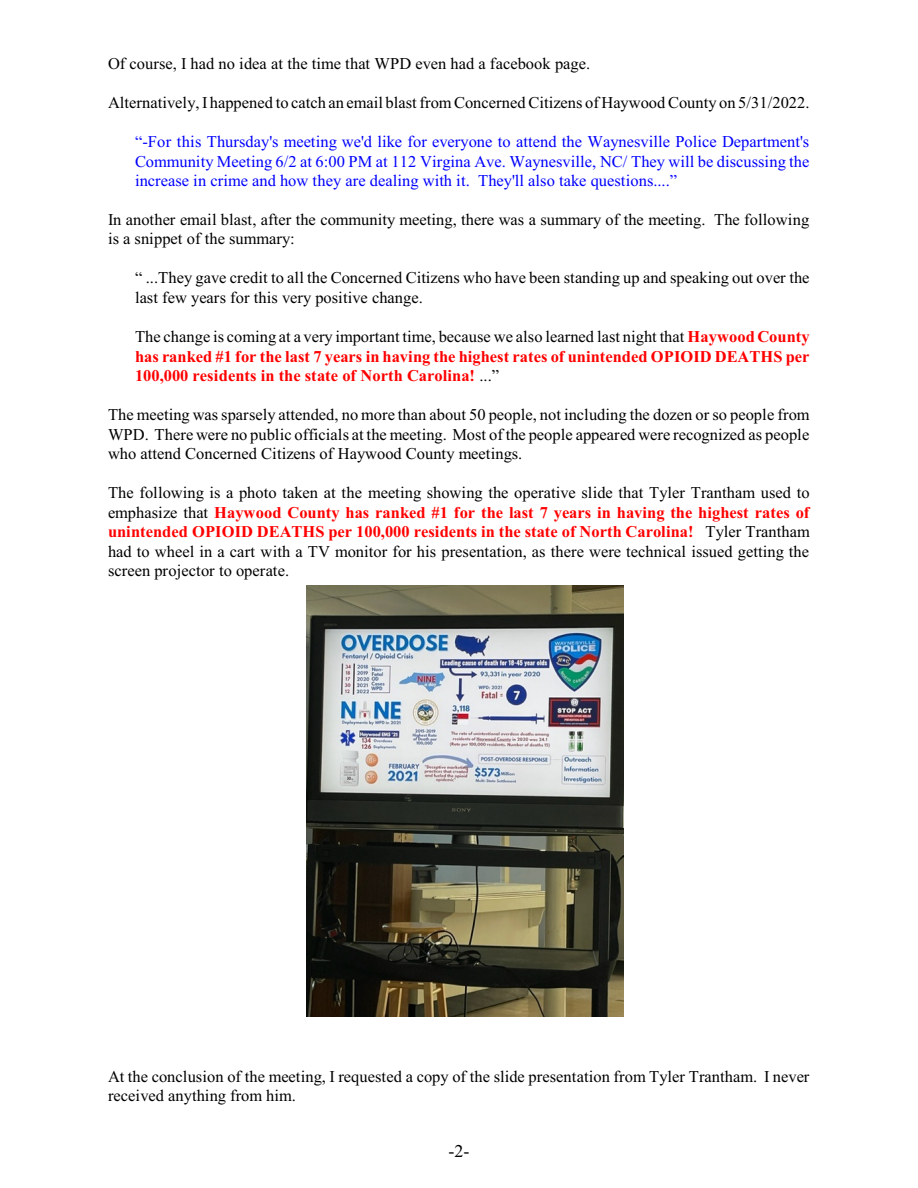
<style>
.page{position:relative;width:918px;height:1188px;background:#fff}
.page>*{position:absolute;margin:0;border:0;box-sizing:border-box;transform-origin:0 0}
.t1{font:18px "Times New Roman";color:#000}
.t2{font:16.5px/19.5px "Times New Roman";color:#000}
.t3{font:16.5px/19.5px "Times New Roman";color:#00f;text-align:justify}
.t4{font:700 16.5px/19.6px "Times New Roman";color:#f00;text-align:justify}
.s1{font-weight:400;color:#000}
.s2{font-weight:700;color:#f00}
</style>
<div class="page">
<img style="left:307px;top:586px;width:317px;height:431px">
<p class="t2" style="left:108px;top:56px;width:484px">Of course, I had no idea at the time that WPD even had a facebook page.</p>
<p class="t2" style="left:108px;top:95px;width:703px">Alternatively, I happened to catch an email blast fromConcerned Citizens of Haywood County on 5/31/2022.</p>
<p class="t3" style="left:135px;top:134px;width:676px">“-For this Thursday's meeting we'd like for everyone to attend the Waynesville Police Department's Community Meeting 6/2 at 6:00 PM at 112 Virgina Ave. Waynesville, NC/ They will be discussing the increase in crime and how they are dealing with it. They'll also take questions....”</p>
<p class="t2" style="left:108px;top:211px;width:703px">In another email blast, after the community meeting, there was a summary of the meeting. The following is a snippet of the summary:</p>
<p class="t2" style="left:135px;top:270px;width:676px">“ ...They gave credit to all the Concerned Citizens who have been standing up and speaking out over the last few years for this very positive change.</p>
<p class="t4" style="left:135px;top:328px;width:676px"><span class="s1">The change is coming at a very important time, because we also learned last night that</span> Haywood County has ranked #1 for the last 7 years in having the highest rates of unintended OPIOID DEATHS per 100,000 residents in the state of North Carolina! <span class="s1">...”</span></p>
<p class="t2" style="left:108px;top:406px;width:703px;text-align:justify">The meeting was sparsely attended, no more than about 50 people, not including the dozen or so people from WPD. There were no public officials at the meeting. Most of the people appeared were recognized as people who attend Concerned Citizens of Haywood County meetings.</p>
<p class="t2" style="left:108px;top:484px;width:704px;text-align:justify">The following is a photo taken at the meeting showing the operative slide that Tyler Trantham used to emphasize that <span class="s2">Haywood County has ranked #1 for the last 7 years in having the highest rates of unintended OPIOID DEATHS per 100,000 residents in the state of North Carolina!</span> Tyler Trantham had to wheel in a cart with a TV monitor for his presentation, as there were technical issued getting the screen projector to operate.</p>
<p class="t2" style="left:108px;top:1068px;width:703px">At the conclusion of the meeting, I requested a copy of the slide presentation from Tyler Trantham. I never received anything from him.</p>
<p class="t1" style="left:449px;top:1144px;width:22px">-2-</p>
</div>
